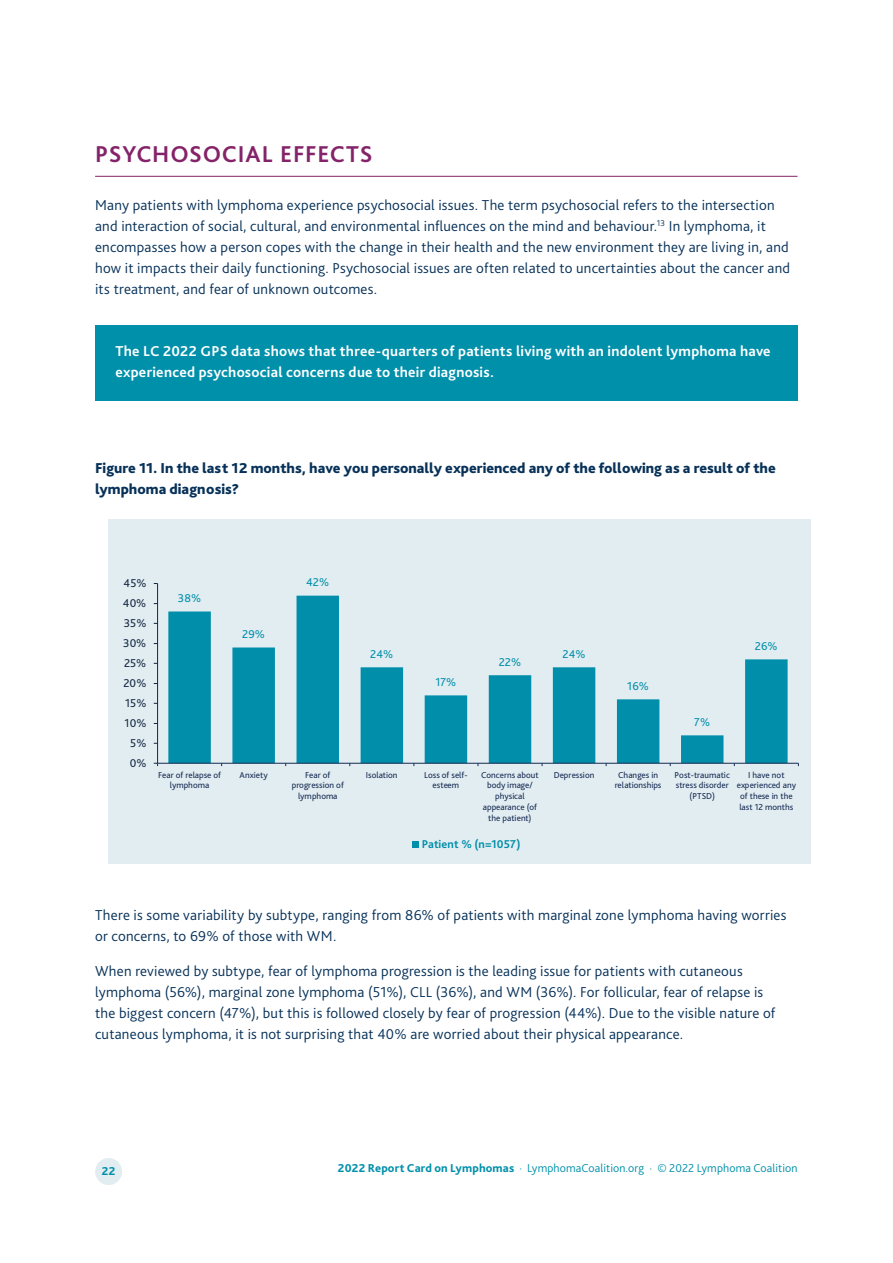
<style>
.page{position:relative;width:893px;height:1263px;background:#fff}
.page>*{position:absolute;margin:0;border:0;box-sizing:border-box;transform-origin:0 0}
.LC_Report_-_Sub_24{font:700 24px "Bliss Pro";letter-spacing:.03em;color:#842369}
.LC_-_Body_1{font:300 15px/21px "Bliss Pro";letter-spacing:.015em;color:#073158}
.LC_Report_-_Callou{font:700 15px/21px "Bliss Pro";letter-spacing:.02em;color:#fff}
.LC_-_Body_1-2{font:800 15px/21px "Bliss Pro";color:#073158}
.t1{font:300 12px "Bliss Pro";letter-spacing:.005em;color:#0090aa}
.t2{font:800 12px "Bliss Pro";color:#0090aa}
.t3{font:11.85px "Bliss Pro";letter-spacing:.005em;color:#008eaa}
.t4{font:11.85px "Bliss Pro";letter-spacing:.005em;color:#132843}
.t5{font:700 11.85px "Bliss Pro";letter-spacing:.01em;color:#008eaa}
.t6{font:9px/10.8px "Bliss Pro";letter-spacing:.005em;color:#172b54;text-align:center}
.s1{font-weight:800}
</style>
<div class="page">
<div style="left:95px;top:1158px;width:27px;height:27px;background:#e2edf1;border-radius:50%"></div>
<hr style="left:95px;top:176px;width:702px;height:1px;background:#842369">
<div style="left:95px;top:325px;width:702px;height:76px;background:#0090aa"></div>
<div style="left:108px;top:519px;width:702px;height:344px;background:#e2edf1"></div>
<svg style="left:168px;top:596px;width:620px;height:167px"></svg>
<hr style="left:157px;top:583px;width:1px;height:180px;background:#132843">
<hr style="left:158px;top:763px;width:640px;height:1px;background:#172b54">
<svg style="left:413px;top:841px;width:6px;height:6px"></svg>
<p class="LC_Report_-_Sub_24" style="left:95px;top:140px;width:279px">PSYCHOSOCIAL EFFECTS</p>
<p class="LC_-_Body_1" style="left:95px;top:195px;width:696px">Many patients with lymphoma experience psychosocial issues. The term psychosocial refers to the intersection and interaction of social, cultural, and environmental influences on the mind and behaviour.<sup>13</sup> In lymphoma, it encompasses how a person copes with the change in their health and the new environment they are living in, and how it impacts their daily functioning. Psychosocial issues are often related to uncertainties about the cancer and its treatment, and fear of unknown outcomes.</p>
<p class="LC_Report_-_Callou" style="left:115px;top:340px;width:657px">The LC 2022 GPS data shows that three-quarters of patients living with an indolent lymphoma have experienced psychosocial concerns due to their diagnosis.</p>
<p class="LC_-_Body_1-2" style="left:95px;top:457px;width:682px">Figure 11. In the last 12 months, have you personally experienced any of the following as a result of the lymphoma diagnosis?</p>
<p class="t4" style="left:124px;top:576px;width:25px">45%</p>
<p class="t4" style="left:123px;top:596px;width:25px">40%</p>
<p class="t4" style="left:124px;top:616px;width:24px">35%</p>
<p class="t4" style="left:123px;top:636px;width:25px">30%</p>
<p class="t4" style="left:124px;top:656px;width:24px">25%</p>
<p class="t4" style="left:124px;top:676px;width:25px">20%</p>
<p class="t4" style="left:125px;top:696px;width:23px">15%</p>
<p class="t4" style="left:125px;top:716px;width:23px">10%</p>
<p class="t4" style="left:130px;top:736px;width:18px">5%</p>
<p class="t4" style="left:130px;top:756px;width:18px">0%</p>
<p class="t3" style="left:178px;top:590px;width:25px">38%</p>
<p class="t3" style="left:242px;top:626px;width:24px">29%</p>
<p class="t3" style="left:306px;top:575px;width:24px">42%</p>
<p class="t3" style="left:370px;top:646px;width:24px">24%</p>
<p class="t3" style="left:435px;top:674px;width:22px">17%</p>
<p class="t3" style="left:499px;top:655px;width:24px">22%</p>
<p class="t3" style="left:563px;top:646px;width:24px">24%</p>
<p class="t3" style="left:627px;top:678px;width:23px">16%</p>
<p class="t3" style="left:694px;top:714px;width:17px">7%</p>
<p class="t3" style="left:755px;top:638px;width:24px">26%</p>
<p class="t6" style="left:158px;top:769px;width:64px">Fear of relapse of lymphoma</p>
<p class="t6" style="left:240px;top:769px;width:30px">Anxiety</p>
<p class="t6" style="left:292px;top:769px;width:54px">Fear of progression of lymphoma</p>
<p class="t6" style="left:366px;top:769px;width:33px">Isolation</p>
<p class="t6" style="left:424px;top:769px;width:45px">Loss of self&shy;esteem</p>
<p class="t6" style="left:481px;top:769px;width:59px">Concerns about body image/ physical appearance (of the patient)</p>
<p class="t6" style="left:554px;top:769px;width:42px">Depression</p>
<p class="t6" style="left:615px;top:769px;width:48px">Changes in relationships</p>
<p class="t6" style="left:675px;top:769px;width:57px">Post-traumatic stress disorder (PTSD)</p>
<p class="t6" style="left:737px;top:769px;width:61px">I have not experienced any of these in the last 12 months</p>
<p class="t5" style="left:422px;top:836px;width:100px">Patient % (n=1057)</p>
<p class="LC_-_Body_1" style="left:95px;top:904px;width:693px">There is some variability by subtype, ranging from 86% of patients with marginal zone lymphoma having worries or concerns, to 69% of those with WM.</p>
<p class="LC_-_Body_1" style="left:95px;top:960px;width:682px">When reviewed by subtype, fear of lymphoma progression is the leading issue for patients with cutaneous lymphoma (56%), marginal zone lymphoma (51%), CLL (36%), and WM (36%). For follicular, fear of relapse is the biggest concern (47%), but this is followed closely by fear of progression (44%). Due to the visible nature of cutaneous lymphoma, it is not surprising that 40% are worried about their physical appearance.</p>
<p class="t2" style="left:102px;top:1163px;width:15px">22</p>
<p class="t1" style="left:338px;top:1160px;width:461px"><span class="s1">2022 Report Card on Lymphomas</span> · LymphomaCoalition.org · © 2022 Lymphoma Coalition</p>
</div>
